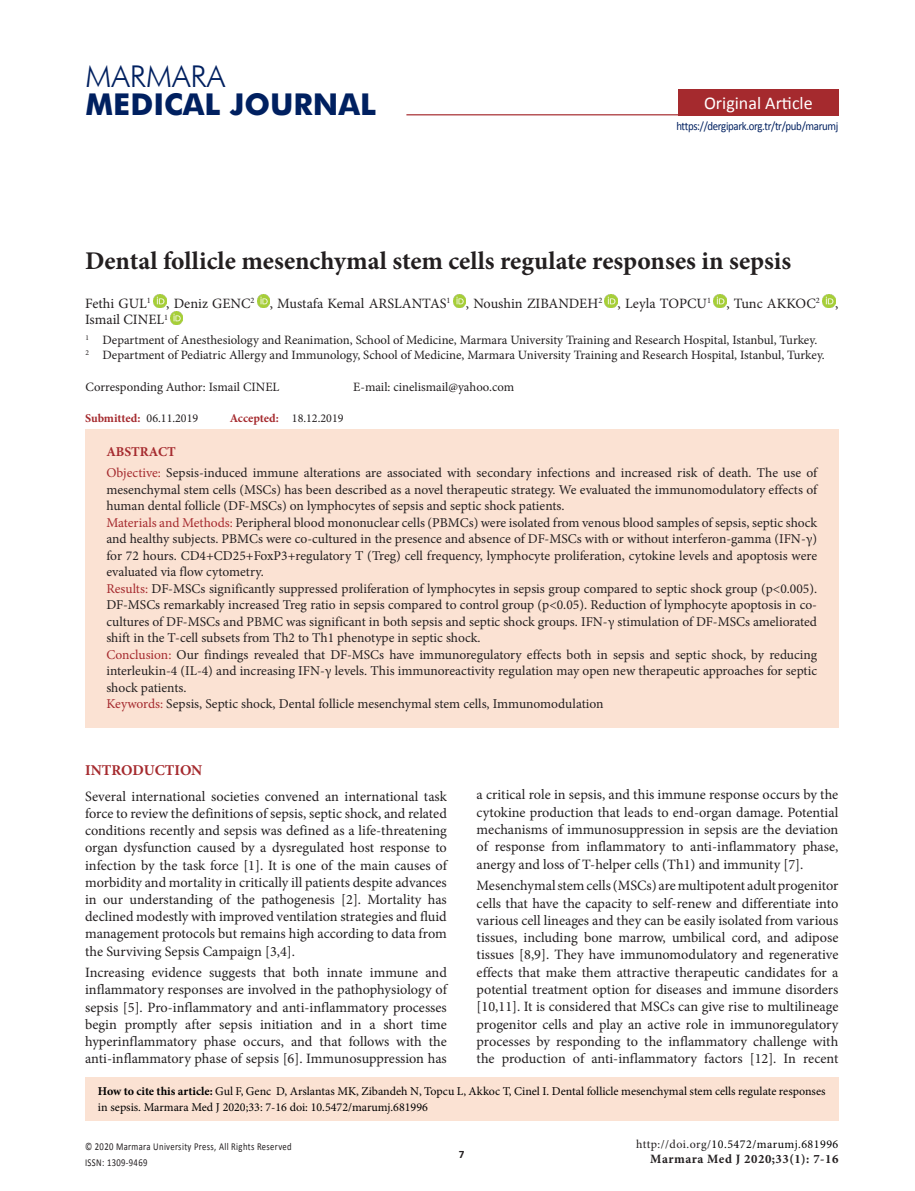
<style>
.page{position:relative;width:915px;height:1191px;background:#fff}
.page>*{position:absolute;margin:0;border:0;box-sizing:border-box;transform-origin:0 0}
.t1{font:700 30px "Futura BT";color:#002060}
.t2{font:300 30px "Futura BT";color:#002060}
.t3{font:700 25.5px "Minion Pro";color:#231f20}
.t4{font:18px "Calibri";color:#fff}
.t5{font:700 15px "Minion Pro";color:#a52a2e}
.MNormal-TR{font:14.25px/17.2px "Minion Pro";color:#231f20;text-align:justify}
.author{font:14.25px/16.5px "Minion Pro";color:#231f20}
.AbstractTxtTR{font:13.5px/16.5px "Minion Pro";color:#231f20;text-align:justify}
.AbstractH{font:700 13.5px "Minion Pro";color:#a52a2e}
.authorDetay{font:12.75px "Minion Pro";color:#231f20}
.How_to_cite_this_art{font:12.75px "Minion Pro";color:#231f20}
.t6{font:700 12.75px "Minion Pro";letter-spacing:.04em;color:#231f20}
.MNormal-TR-2{font:12px/16.5px "Minion Pro";color:#000}
.t7{font:12px "Calibri";letter-spacing:-.03em;color:#002060;scale:.9 1}
.MNormal-TR-3{font:12px "Minion Pro";letter-spacing:.04em;color:#000}
.MNormal-TR-4{font:12px "Minion Pro";color:#231f20}
.MNormal-TR-5{font:700 12px "Minion Pro";letter-spacing:-.005em;color:#a52a2e}
.t8{font:700 11.25px "Calibri";color:#231f20}
.t9{font:10.5px/15.8px "Calibri";letter-spacing:.04em;color:#231f20;scale:.82 1}
.s1{color:#a52a2e}
.s2{font-weight:700}
.s3{color:#231f20}
</style>
<div class="page">
<div style="left:678px;top:89px;width:160px;height:26px;background:#a52a2e"></div>
<hr style="left:406px;top:114px;width:432px;height:1px;background:#a52a2e">
<div style="left:85px;top:429px;width:753px;height:298px;background:#fbe2d3"></div>
<svg style="left:257px;top:295px;width:13px;height:13px"></svg>
<svg style="left:453px;top:295px;width:12px;height:13px"></svg>
<svg style="left:604px;top:295px;width:13px;height:13px"></svg>
<svg style="left:713px;top:295px;width:13px;height:13px"></svg>
<svg style="left:822px;top:295px;width:12px;height:13px"></svg>
<svg style="left:153px;top:295px;width:30px;height:29px"></svg>
<div style="left:85px;top:1077px;width:753px;height:43px;background:#fbe2d3"></div>
<h1 class="t2" style="left:85px;top:58px;width:141px">MARMARA</h1>
<h1 class="t1" style="left:85px;top:86px;width:292px">MEDICAL JOURNAL</h1>
<p class="t4" style="left:703px;top:91px;width:110px">Original Article</p>
<p class="t7" style="left:676px;top:118px;width:181px">https://dergipark.org.tr/tr/pub/marumj</p>
<p class="t3" style="left:85px;top:243px;width:707px">Dental follicle mesenchymal stem cells regulate responses in sepsis</p>
<p class="author" style="left:85px;top:295px;width:754px">Fethi GUL<sup>1</sup> , Deniz GENC<sup>2</sup> , Mustafa Kemal ARSLANTAS<sup>1</sup> , Noushin ZIBANDEH<sup>2</sup> , Leyla TOPCU<sup>1</sup> , Tunc AKKOC<sup>2</sup> ,<br>Ismail CINEL<sup>1</sup></p>
<p class="authorDetay" style="left:85px;top:331px;width:733px"><sup>1</sup> Department of Anesthesiology and Reanimation, School of Medicine, Marmara University Training and Research Hospital, Istanbul, Turkey.</p>
<p class="authorDetay" style="left:85px;top:346px;width:740px"><sup>2</sup> Department of Pediatric Allergy and Immunology, School of Medicine, Marmara University Training and Research Hospital, Istanbul, Turkey.</p>
<p class="How_to_cite_this_art" style="left:85px;top:379px;width:195px">Corresponding Author: Ismail CINEL</p>
<p class="How_to_cite_this_art" style="left:353px;top:379px;width:162px">E-mail: cinelismail@yahoo.com</p>
<p class="MNormal-TR-5" style="left:85px;top:410px;width:57px">Submitted:</p>
<p class="MNormal-TR-4" style="left:147px;top:410px;width:53px">06.11.2019</p>
<p class="MNormal-TR-5" style="left:230px;top:410px;width:51px">Accepted:</p>
<p class="MNormal-TR-4" style="left:292px;top:410px;width:53px">18.12.2019</p>
<p class="AbstractH" style="left:106px;top:442px;width:71px">ABSTRACT</p>
<p class="AbstractTxtTR" style="left:106px;top:465px;width:712px"><span class="s1">Objective:</span> Sepsis-induced immune alterations are associated with secondary infections and increased risk of death. The use of mesenchymal stem cells (MSCs) has been described as a novel therapeutic strategy. We evaluated the immunomodulatory effects of human dental follicle (DF-MSCs) on lymphocytes of sepsis and septic shock patients.</p>
<p class="AbstractTxtTR" style="left:106px;top:514px;width:712px"><span class="s1">Materials and Methods:</span> Peripheral blood mononuclear cells (PBMCs) were isolated from venous blood samples of sepsis, septic shock and healthy subjects. PBMCs were co-cultured in the presence and absence of DF-MSCs with or without interferon-gamma (IFN-γ) for 72 hours. CD4+CD25+FoxP3+regulatory T (Treg) cell frequency, lymphocyte proliferation, cytokine levels and apoptosis were evaluated via flow cytometry.</p>
<p class="AbstractTxtTR" style="left:106px;top:580px;width:712px"><span class="s1">Results:</span> DF-MSCs significantly suppressed proliferation of lymphocytes in sepsis group compared to septic shock group (p&lt;0.005).<br>DF-MSCs remarkably increased Treg ratio in sepsis compared to control group (p&lt;0.05). Reduction of lymphocyte apoptosis in co&shy;cultures of DF-MSCs and PBMC was significant in both sepsis and septic shock groups. IFN-γ stimulation of DF-MSCs ameliorated shift in the T-cell subsets from Th2 to Th1 phenotype in septic shock.</p>
<p class="AbstractTxtTR" style="left:106px;top:646px;width:712px"><span class="s1">Conclusion:</span> Our findings revealed that DF-MSCs have immunoregulatory effects both in sepsis and septic shock, by reducing interleukin-4 (IL-4) and increasing IFN-γ levels. This immunoreactivity regulation may open new therapeutic approaches for septic shock patients.</p>
<p class="AbstractTxtTR" style="left:106px;top:696px;width:498px"><span class="s1">Keywords:</span> Sepsis, Septic shock, Dental follicle mesenchymal stem cells, Immunomodulation</p>
<p class="t5" style="left:85px;top:759px;width:119px">INTRODUCTION</p>
<p class="MNormal-TR" style="left:85px;top:787px;width:363px">Several international societies convened an international task force to review the definitions of sepsis, septic shock, and related conditions recently and sepsis was defined as a life-threatening organ dysfunction caused by a dysregulated host response to infection by the task force [1]. It is one of the main causes of morbidity and mortality in critically ill patients despite advances in our understanding of the pathogenesis [2]. Mortality has declined modestly with improved ventilation strategies and fluid management protocols but remains high according to data from the Surviving Sepsis Campaign [3,4].</p>
<p class="MNormal-TR" style="left:85px;top:964px;width:363px">Increasing evidence suggests that both innate immune and inflammatory responses are involved in the pathophysiology of sepsis [5]. Pro-inflammatory and anti-inflammatory processes begin promptly after sepsis initiation and in a short time hyperinflammatory phase occurs, and that follows with the anti-inflammatory phase of sepsis [6]. Immunosuppression has</p>
<p class="MNormal-TR" style="left:476px;top:786px;width:363px">a critical role in sepsis, and this immune response occurs by the cytokine production that leads to end-organ damage. Potential mechanisms of immunosuppression in sepsis are the deviation of response from inflammatory to anti-inflammatory phase, anergy and loss of T-helper cells (Th1) and immunity [7].</p>
<p class="MNormal-TR" style="left:476px;top:877px;width:363px">Mesenchymal stem cells (MSCs) are multipotent adult progenitor cells that have the capacity to self-renew and differentiate into various cell lineages and they can be easily isolated from various tissues, including bone marrow, umbilical cord, and adipose tissues [8,9]. They have immunomodulatory and regenerative effects that make them attractive therapeutic candidates for a potential treatment option for diseases and immune disorders [10,11]. It is considered that MSCs can give rise to multilineage progenitor cells and play an active role in immunoregulatory processes by responding to the inflammatory challenge with the production of anti-inflammatory factors [12]. In recent</p>
<p class="MNormal-TR-2" style="left:98px;top:1082px;width:729px"><span class="s2">How to cite this article:</span> Gul F, Genc D, Arslantas MK, Zibandeh N, Topcu L, Akkoc T, Cinel I. Dental follicle mesenchymal stem cells regulate responses in sepsis. Marmara Med J 2020;33: 7-16 doi: 10.5472/marumj.681996</p>
<p class="t9" style="left:85px;top:1138px;width:253px">© 2020 Marmara University Press, All Rights Reserved<br>ISSN: 1309-9469</p>
<p class="MNormal-TR-3" style="left:635px;top:1136px;width:204px"><span class="s3">http://doi.org/</span>10.5472/marumj.681996</p>
<p class="t8" style="left:458px;top:1146px;width:7px">7</p>
<p class="t6" style="left:650px;top:1150px;width:189px">Marmara Med J 2020;33(1): 7-16</p>
</div>
